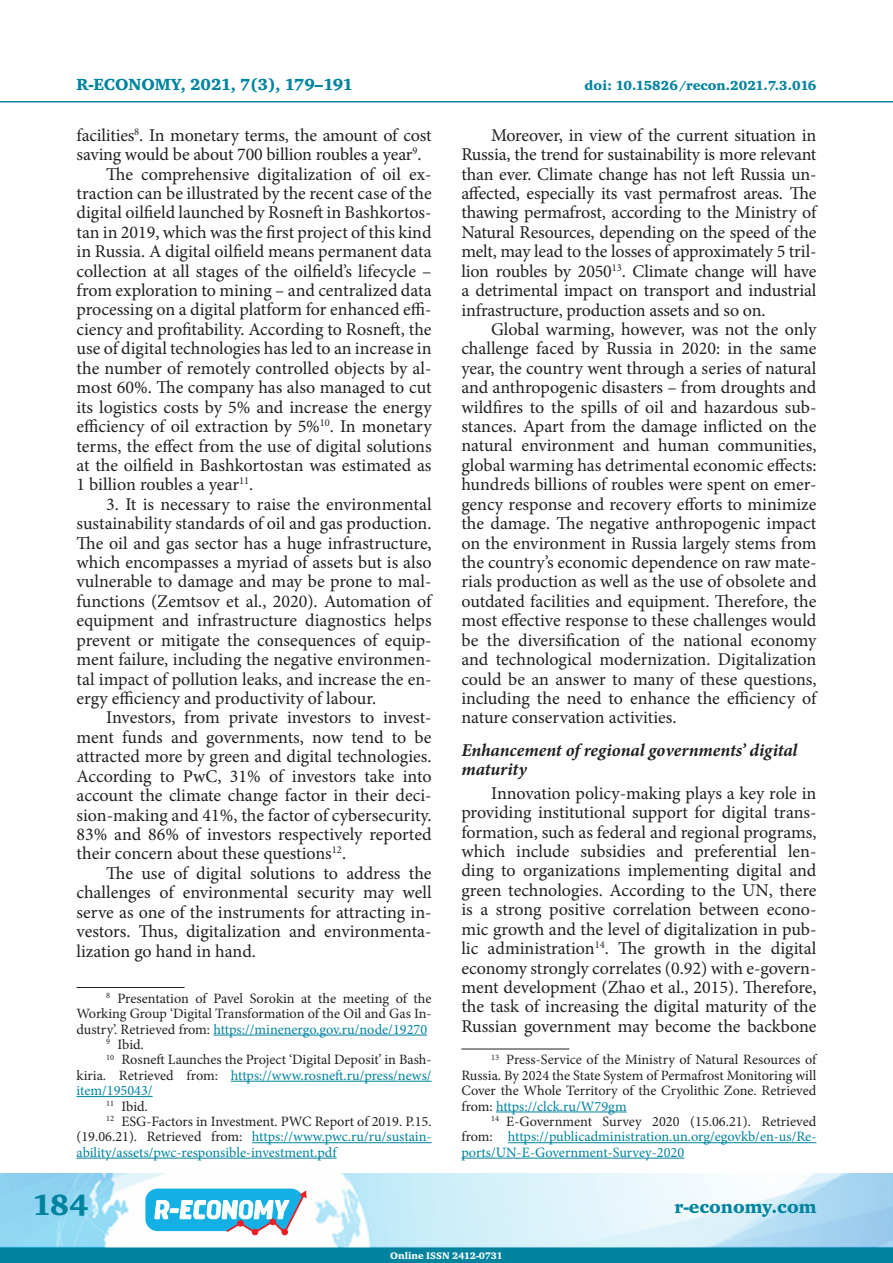
<style>
.page{position:relative;width:893px;height:1263px;background:#fff}
.page>*{position:absolute;margin:0;border:0;box-sizing:border-box;transform-origin:0 0}
.t1{font:30px "Charter Black C";color:#00839e}
.t2{font:18px/19.4px "Minion Pro";letter-spacing:-.005em;color:#231f20;text-align:justify}
.t3{font:italic 700 18px/19.4px "Minion Pro";letter-spacing:-.005em;color:#231f20}
.t4{font:18px "Charter Black C";color:#00839e}
.t5{font:16.5px "Charter Black C";color:#00839e}
.t6{font:14.25px/15.5px "Minion Pro";color:#231f20;text-align:justify}
.t7{font:14.25px/15.5px "Minion Pro";color:#00839e;text-align:justify}
.t8{font:13.5px "Charter Black C";color:#00839e}
.t9{font:9.75px "Charter Black C";color:#fff}
.s1{color:#231f20}
.s2{color:#00839e}
</style>
<div class="page">
<div style="left:0;top:1247px;width:893px;height:16px;background:#00839e;border:2px solid #00839e"></div>
<img style="left:0;top:1174px;width:893px;height:73px">
<hr style="left:0;top:101px;width:893px;height:1px;background:#00839e">
<svg style="left:145px;top:1188px;width:162px;height:48px"></svg>
<hr style="left:77px;top:987px;width:108px;height:1px;background:#231f20">
<hr style="left:213px;top:1035px;width:214px;height:1px;background:#00839e">
<hr style="left:231px;top:1081px;width:201px;height:1px;background:#00839e">
<hr style="left:77px;top:1096px;width:76px;height:1px;background:#00839e">
<hr style="left:252px;top:1142px;width:180px;height:1px;background:#00839e">
<hr style="left:77px;top:1158px;width:260px;height:1px;background:#00839e">
<hr style="left:461px;top:1049px;width:108px;height:1px;background:#231f20">
<hr style="left:496px;top:1111px;width:131px;height:1px;background:#00839e">
<hr style="left:508px;top:1142px;width:308px;height:1px;background:#00839e">
<hr style="left:461px;top:1158px;width:223px;height:1px;background:#00839e">
<p class="t5" style="left:77px;top:76px;width:278px">R-ECONOMY, 2021, 7(3), 179–191</p>
<p class="t8" style="left:585px;top:78px;width:233px">doi: 10.15826/recon.2021.7.3.016</p>
<p class="t2" style="left:77px;top:125px;width:357px">facilities<sup>8</sup>. In monetary terms, the amount of cost</p>
<p class="t2" style="left:77px;top:145px;width:346px">saving would be about 700 billion roubles a year<sup>9</sup>.</p>
<p class="t2" style="left:106px;top:164px;width:327px">The comprehensive digitalization of oil ex-</p>
<p class="t2" style="left:77px;top:184px;width:357px">traction can be illustrated by the recent case of the</p>
<p class="t2" style="left:77px;top:203px;width:357px">digital oilfield launched by Rosneft in Bashkortos-</p>
<p class="t2" style="left:77px;top:222px;width:356px">tan in 2019, which was the first project of this kind</p>
<p class="t2" style="left:77px;top:242px;width:357px">in Russia. A digital oilfield means permanent data</p>
<p class="t2" style="left:77px;top:261px;width:357px">collection at all stages of the oilfield’s lifecycle –</p>
<p class="t2" style="left:77px;top:281px;width:357px">from exploration to mining – and centralized data</p>
<p class="t2" style="left:77px;top:300px;width:357px">processing on a digital platform for enhanced effi-</p>
<p class="t2" style="left:77px;top:320px;width:357px">ciency and profitability. According to Rosneft, the</p>
<p class="t2" style="left:77px;top:339px;width:357px">use of digital technologies has led to an increase in</p>
<p class="t2" style="left:77px;top:358px;width:357px">the number of remotely controlled objects by al-</p>
<p class="t2" style="left:77px;top:378px;width:357px">most 60%. The company has also managed to cut</p>
<p class="t2" style="left:77px;top:397px;width:357px">its logistics costs by 5% and increase the energy</p>
<p class="t2" style="left:77px;top:417px;width:357px">efficiency of oil extraction by 5%<sup>10</sup>. In monetary</p>
<p class="t2" style="left:77px;top:436px;width:357px">terms, the effect from the use of digital solutions</p>
<p class="t2" style="left:77px;top:456px;width:357px">at the oilfield in Bashkortostan was estimated as</p>
<p class="t2" style="left:77px;top:475px;width:178px">1 billion roubles a year<sup>11</sup>.</p>
<p class="t2" style="left:77px;top:494px;width:357px;text-indent:30px">3. It is necessary to raise the environmental sustainability standards of oil and gas production.<br>The oil and gas sector has a huge infrastructure, which encompasses a myriad of assets but is also vulnerable to damage and may be prone to mal&shy;functions (Zemtsov et al., 2020). Automation of equipment and infrastructure diagnostics helps prevent or mitigate the consequences of equip&shy;ment failure, including the negative environmen&shy;tal impact of pollution leaks, and increase the en&shy;ergy efficiency and productivity of labour.</p>
<p class="t2" style="left:77px;top:708px;width:357px;text-indent:30px">Investors, from private investors to invest&shy;ment funds and governments, now tend to be attracted more by green and digital technologies.<br>According to PwC, 31% of investors take into account the climate change factor in their deci&shy;sion-making and 41%, the factor of cybersecurity.<br>83% and 86% of investors respectively reported their concern about these questions<sup>12</sup>.</p>
<p class="t2" style="left:77px;top:863px;width:357px;text-indent:30px">The use of digital solutions to address the challenges of environmental security may well serve as one of the instruments for attracting in&shy;vestors. Thus, digitalization and environmenta&shy;lization go hand in hand.</p>
<p class="t6" style="left:106px;top:991px;width:327px"><sup>8</sup> Presentation of Pavel Sorokin at the meeting of the</p>
<p class="t6" style="left:77px;top:1006px;width:357px">Working Group ‘Digital Transformation of the Oil and Gas In-</p>
<p class="t7" style="left:77px;top:1021px;width:352px"><span class="s1">dustry’. Retrieved from:</span> https://minenergo.gov.ru/node/19270</p>
<p class="t6" style="left:106px;top:1037px;width:39px"><sup>9</sup> Ibid.</p>
<p class="t6" style="left:106px;top:1052px;width:327px"><sup>10</sup> Rosneft Launches the Project ‘Digital Deposit’ in Bash-</p>
<p class="t7" style="left:77px;top:1067px;width:357px"><span class="s1">kiria. Retrieved from:</span> https://www.rosneft.ru/press/news/</p>
<p class="t7" style="left:77px;top:1083px;width:78px">item/195043/</p>
<p class="t6" style="left:106px;top:1098px;width:43px"><sup>11</sup> Ibid.</p>
<p class="t6" style="left:106px;top:1114px;width:327px"><sup>12</sup> ESG-Factors in Investment. PWC Report of 2019. P.15.</p>
<p class="t7" style="left:77px;top:1129px;width:357px"><span class="s1">(19.06.21). Retrieved from:</span> https://www.pwc.ru/ru/sustain-</p>
<p class="t7" style="left:77px;top:1144px;width:262px">ability/assets/pwc-responsible-investment.pdf</p>
<p class="t2" style="left:461px;top:125px;width:357px;text-indent:30px">Moreover, in view of the current situation in Russia, the trend for sustainability is more relevant than ever. Climate change has not left Russia un&shy;affected, especially its vast permafrost areas. The thawing permafrost, according to the Ministry of Natural Resources, depending on the speed of the melt, may lead to the losses of approximately 5 tril&shy;lion roubles by 2050<sup>13</sup>. Climate change will have a detrimental impact on transport and industrial infrastructure, production assets and so on.</p>
<p class="t2" style="left:461px;top:320px;width:357px;text-indent:30px">Global warming, however, was not the only challenge faced by Russia in 2020: in the same year, the country went through a series of natural and anthropogenic disasters – from droughts and wildfires to the spills of oil and hazardous sub&shy;stances. Apart from the damage inflicted on the natural environment and human communities, global warming has detrimental economic effects: hundreds billions of roubles were spent on emer&shy;gency response and recovery efforts to minimize the damage. The negative anthropogenic impact on the environment in Russia largely stems from the country’s economic dependence on raw mate&shy;rials production as well as the use of obsolete and outdated facilities and equipment. Therefore, the most effective response to these challenges would be the diversification of the national economy and technological modernization. Digitalization could be an answer to many of these questions, including the need to enhance the efficiency of nature conservation activities.</p>
<p class="t3" style="left:461px;top:740px;width:338px">Enhancement of regional governments’ digital maturity</p>
<p class="t2" style="left:461px;top:783px;width:357px;text-indent:30px">Innovation policy-making plays a key role in providing institutional support for digital trans&shy;formation, such as federal and regional programs, which include subsidies and preferential len&shy;ding to organizations implementing digital and green technologies. According to the UN, there is a strong positive correlation between econo&shy;mic growth and the level of digitalization in pub&shy;lic administration<sup>14</sup>. The growth in the digital economy strongly correlates (0.92) with e-govern&shy;ment development (Zhao et al., 2015). Therefore, the task of increasing the digital maturity of the Russian government may become the backbone</p>
<p class="t6" style="left:461px;top:1052px;width:357px;text-indent:30px"><sup>13</sup> Press-Service of the Ministry of Natural Resources of Russia. By 2024 the State System of Permafrost Monitoring will Cover the Whole Territory of the Cryolithic Zone. Retrieved from: <span class="s2">https://clck.ru/W79gm</span></p>
<p class="t7" style="left:461px;top:1114px;width:357px;text-indent:30px"><sup>14</sup> <span class="s1">E-Government Survey 2020 (15.06.21). Retrieved from:</span> https://publicadministration.un.org/egovkb/en-us/Re&shy;ports/UN-E-Government-Survey-2020</p>
<h1 class="t1" style="left:32px;top:1188px;width:58px">184</h1>
<p class="t4" style="left:675px;top:1196px;width:143px">r-economy.com</p>
<p class="t9" style="left:390px;top:1250px;width:114px">Online ISSN 2412-0731</p>
</div>
